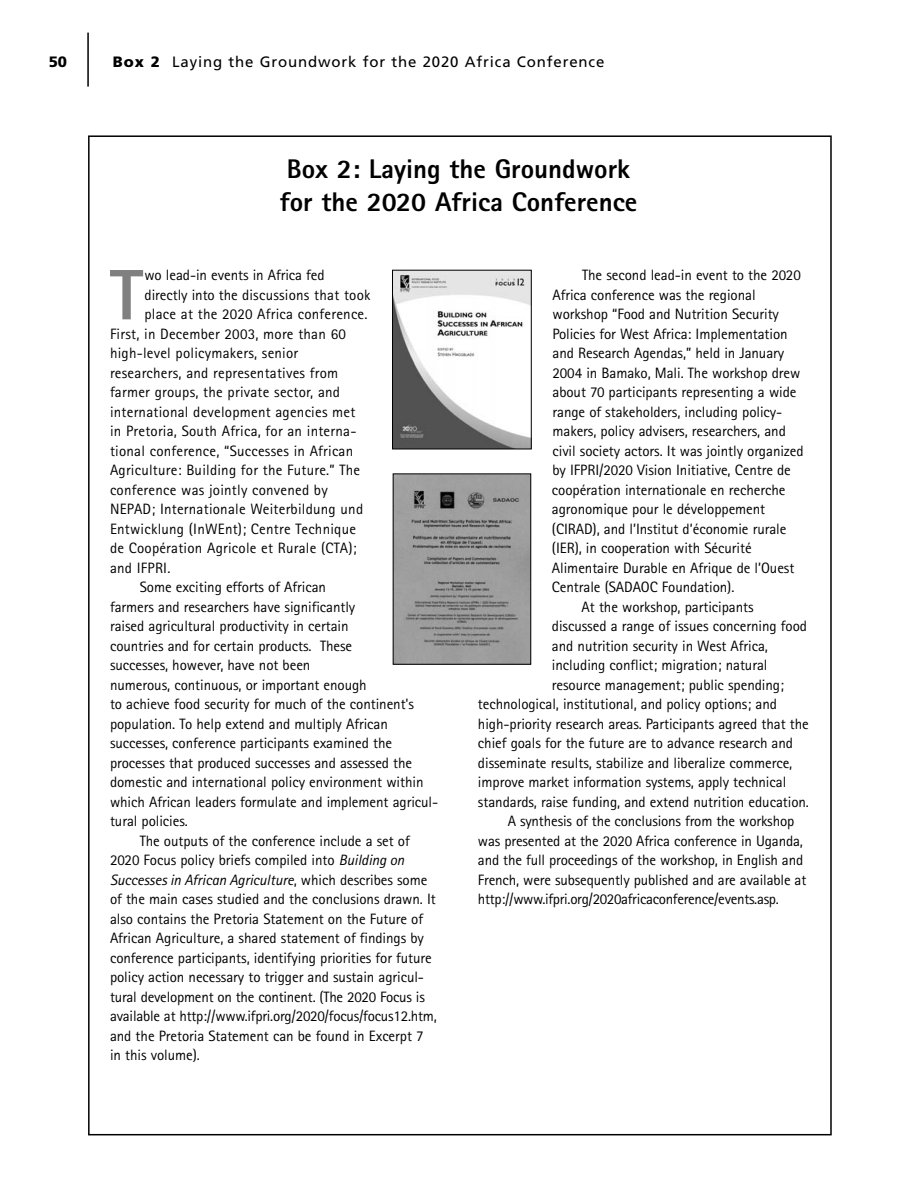
<style>
.page{position:relative;width:918px;height:1188px;background:#fff}
.page>*{position:absolute;margin:0;border:0;box-sizing:border-box;transform-origin:0 0}
.t1{font:800 71.55px "Rotis Sans Serif";color:#808080}
.t2{font:800 27px/32.4px "Rotis Sans Serif";color:#000}
.t3{font:15px "Rotis Sans Serif";letter-spacing:-.005em;color:#000}
.t4{font:15px "Rotis Sans Serif";letter-spacing:.015em;color:#000}
.t5{font:15px "Frutiger";letter-spacing:.055em;color:#000}
.t6{font:italic 15px "Rotis Sans Serif";letter-spacing:-.005em;color:#000}
.t7{font:900 15px "Frutiger";color:#000}
.s1{font-weight:900}
.s2{font-style:italic}
.s3{font-style:normal}
</style>
<div class="page">
<hr style="left:87px;top:33px;width:2px;height:54px;background:#000">
<img style="left:394px;top:272px;width:135px;height:175px">
<div style="left:392px;top:270px;width:139px;height:179px;border:1px solid #000"></div>
<img style="left:395px;top:476px;width:134px;height:186px">
<div style="left:393px;top:474px;width:138px;height:190px;border:1px solid #000"></div>
<p class="t7" style="left:49px;top:56px;width:20px">50</p>
<p class="t5" style="left:113px;top:56px;width:493px"><span class="s1">Box 2</span> Laying the Groundwork for the 2020 Africa Conference</p>
<p class="t2" style="left:280px;top:156px;width:359px">Box 2: Laying the Groundwork for the 2020 Africa Conference</p>
<p class="t1" style="left:110px;top:270px;width:35px">T</p>
<p class="t3" style="left:145px;top:270px;width:182px">wo lead-in events in Africa fed</p>
<p class="t4" style="left:145px;top:289px;width:228px">directly into the discussions that took</p>
<p class="t4" style="left:145px;top:309px;width:225px">place at the 2020 Africa conference.</p>
<p class="t4" style="left:110px;top:328px;width:237px">First, in December 2003, more than 60</p>
<p class="t4" style="left:110px;top:348px;width:190px">high-level policymakers, senior</p>
<p class="t4" style="left:110px;top:367px;width:230px">researchers, and representatives from</p>
<p class="t4" style="left:110px;top:387px;width:232px">farmer groups, the private sector, and</p>
<p class="t4" style="left:110px;top:406px;width:247px">international development agencies met</p>
<p class="t4" style="left:110px;top:426px;width:248px">in Pretoria, South Africa, for an interna-</p>
<p class="t4" style="left:110px;top:445px;width:245px">tional conference, “Successes in African</p>
<p class="t4" style="left:110px;top:465px;width:252px">Agriculture: Building for the Future.” The</p>
<p class="t4" style="left:110px;top:484px;width:219px">conference was jointly convened by</p>
<p class="t4" style="left:110px;top:504px;width:255px">NEPAD; Internationale Weiterbildung und</p>
<p class="t4" style="left:110px;top:523px;width:248px">Entwicklung (InWEnt); Centre Technique</p>
<p class="t4" style="left:110px;top:543px;width:248px">de Coopération Agricole et Rurale (CTA);</p>
<p class="t4" style="left:110px;top:562px;width:62px">and IFPRI.</p>
<p class="t3" style="left:140px;top:582px;width:188px">Some exciting efforts of African</p>
<p class="t3" style="left:110px;top:601px;width:247px">farmers and researchers have significantly</p>
<p class="t3" style="left:110px;top:621px;width:240px">raised agricultural productivity in certain</p>
<p class="t3" style="left:110px;top:640px;width:244px">countries and for certain products. These</p>
<p class="t3" style="left:110px;top:660px;width:202px">successes, however, have not been</p>
<p class="t3" style="left:110px;top:679px;width:258px">numerous, continuous, or important enough</p>
<p class="t3" style="left:110px;top:699px;width:306px">to achieve food security for much of the continent's</p>
<p class="t3" style="left:110px;top:718px;width:279px">population. To help extend and multiply African</p>
<p class="t3" style="left:110px;top:738px;width:284px">successes, conference participants examined the</p>
<p class="t3" style="left:110px;top:757px;width:304px">processes that produced successes and assessed the</p>
<p class="t3" style="left:110px;top:777px;width:315px">domestic and international policy environment within</p>
<p class="t3" style="left:110px;top:796px;width:330px">which African leaders formulate and implement agricul-</p>
<p class="t3" style="left:110px;top:816px;width:79px">tural policies.</p>
<p class="t3" style="left:140px;top:835px;width:272px">The outputs of the conference include a set of</p>
<p class="t3" style="left:110px;top:855px;width:296px">2020 Focus policy briefs compiled into <span class="s2">Building on</span></p>
<p class="t6" style="left:110px;top:874px;width:319px">Successes in African Agriculture<span class="s3">, which describes some</span></p>
<p class="t3" style="left:110px;top:894px;width:327px">of the main cases studied and the conclusions drawn. It</p>
<p class="t3" style="left:110px;top:913px;width:315px">also contains the Pretoria Statement on the Future of</p>
<p class="t3" style="left:110px;top:933px;width:315px">African Agriculture, a shared statement of findings by</p>
<p class="t3" style="left:110px;top:952px;width:323px">conference participants, identifying priorities for future</p>
<p class="t3" style="left:110px;top:972px;width:316px">policy action necessary to trigger and sustain agricul-</p>
<p class="t3" style="left:110px;top:991px;width:316px">tural development on the continent. (The 2020 Focus is</p>
<p class="t3" style="left:110px;top:1011px;width:328px">available at http://www.ifpri.org/2020/focus/focus12.htm,</p>
<p class="t3" style="left:110px;top:1030px;width:315px">and the Pretoria Statement can be found in Excerpt 7</p>
<p class="t3" style="left:110px;top:1050px;width:91px">in this volume).</p>
<p class="t3" style="left:582px;top:270px;width:220px">The second lead-in event to the 2020</p>
<p class="t3" style="left:552px;top:289px;width:205px">Africa conference was the regional</p>
<p class="t3" style="left:552px;top:309px;width:228px">workshop “Food and Nutrition Security</p>
<p class="t3" style="left:552px;top:328px;width:237px">Policies for West Africa: Implementation</p>
<p class="t3" style="left:552px;top:348px;width:233px">and Research Agendas,” held in January</p>
<p class="t3" style="left:552px;top:367px;width:249px">2004 in Bamako, Mali. The workshop drew</p>
<p class="t3" style="left:552px;top:387px;width:246px">about 70 participants representing a wide</p>
<p class="t3" style="left:552px;top:406px;width:231px">range of stakeholders, including policy-</p>
<p class="t3" style="left:552px;top:426px;width:235px">makers, policy advisers, researchers, and</p>
<p class="t3" style="left:552px;top:445px;width:253px">civil society actors. It was jointly organized</p>
<p class="t3" style="left:552px;top:465px;width:240px">by IFPRI/2020 Vision Initiative, Centre de</p>
<p class="t3" style="left:552px;top:484px;width:235px">coopération internationale en recherche</p>
<p class="t3" style="left:552px;top:504px;width:215px">agronomique pour le développement</p>
<p class="t3" style="left:552px;top:523px;width:236px">(CIRAD), and l’Institut d’économie rurale</p>
<p class="t3" style="left:552px;top:543px;width:201px">(IER), in cooperation with Sécurité</p>
<p class="t3" style="left:552px;top:562px;width:244px">Alimentaire Durable en Afrique de l’Ouest</p>
<p class="t3" style="left:552px;top:582px;width:184px">Centrale (SADAOC Foundation).</p>
<p class="t3" style="left:582px;top:601px;width:174px">At the workshop, participants</p>
<p class="t3" style="left:552px;top:621px;width:257px">discussed a range of issues concerning food</p>
<p class="t3" style="left:552px;top:640px;width:218px">and nutrition security in West Africa,</p>
<p class="t3" style="left:552px;top:660px;width:217px">including conflict; migration; natural</p>
<p class="t3" style="left:552px;top:679px;width:233px">resource management; public spending;</p>
<p class="t3" style="left:478px;top:699px;width:300px">technological, institutional, and policy options; and</p>
<p class="t3" style="left:478px;top:718px;width:332px">high-priority research areas. Participants agreed that the</p>
<p class="t3" style="left:478px;top:738px;width:317px">chief goals for the future are to advance research and</p>
<p class="t3" style="left:478px;top:757px;width:316px">disseminate results, stabilize and liberalize commerce,</p>
<p class="t3" style="left:478px;top:777px;width:310px">improve market information systems, apply technical</p>
<p class="t3" style="left:478px;top:796px;width:332px">standards, raise funding, and extend nutrition education.</p>
<p class="t3" style="left:508px;top:816px;width:288px">A synthesis of the conclusions from the workshop</p>
<p class="t3" style="left:478px;top:835px;width:326px">was presented at the 2020 Africa conference in Uganda,</p>
<p class="t3" style="left:478px;top:855px;width:327px">and the full proceedings of the workshop, in English and</p>
<p class="t3" style="left:478px;top:874px;width:330px">French, were subsequently published and are available at</p>
<p class="t3" style="left:478px;top:894px;width:302px">http://www.ifpri.org/2020africaconference/events.asp.</p>
</div>
